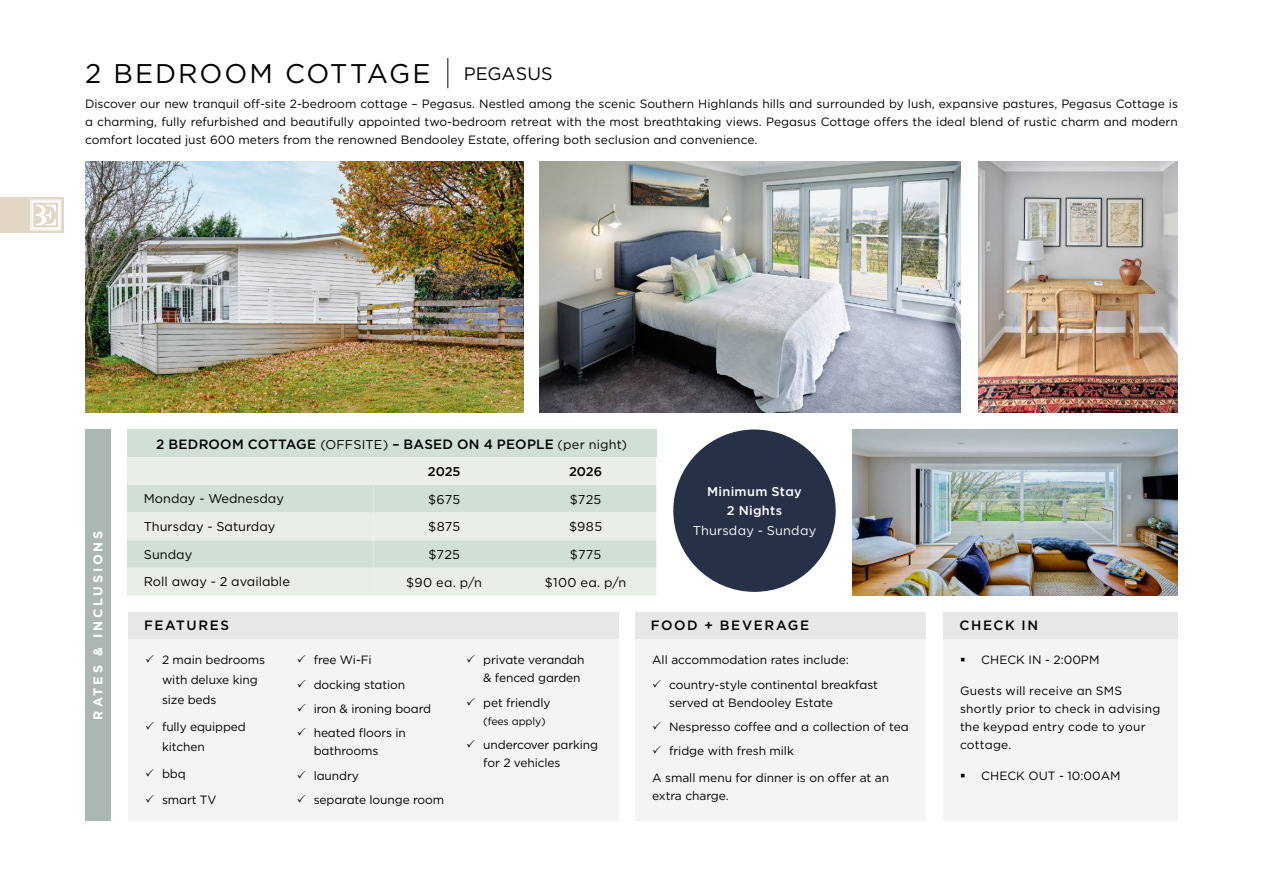
<style>
.page{position:relative;width:1263px;height:893px;background:#fff}
.page>*{position:absolute;margin:0;border:0;box-sizing:border-box;transform-origin:0 0}
.t1{font:27px "Gotham";letter-spacing:.07em;color:#000}
.t2{font:500 13.5px "Gotham";letter-spacing:.015em;color:#000}
.t3{font:500 13.5px "Gotham";letter-spacing:.12em;color:#000}
.t4{font:500 13.5px "Gotham";letter-spacing:.035em;color:#000}
.t5{font:12.75px "Gotham";color:#000}
.t6{font:500 12.75px/19.5px "Gotham";letter-spacing:.025em;color:#fff;text-align:center}
.t7{font:700 12.75px "Gotham";letter-spacing:.22em;color:#fff}
.t8{font:12.75px "Gotham";letter-spacing:.015em;color:#fff}
.t9{font:500 12.75px "Gotham";color:#000}
.t10{font:12px/18px "Gotham";letter-spacing:-.005em;color:#000}
.t11{font:12px/18px "Gotham";letter-spacing:.015em;color:#000}
.t12{font:10.5px "Gotham";letter-spacing:-.01em;color:#000}
.s1{font-size:18px}
.s2{font-weight:400;font-size:12.75px}
</style>
<div class="page">
<div style="left:635px;top:612px;width:291px;height:209px;background:#f5f4f2"></div>
<div style="left:635px;top:612px;width:291px;height:27px;background:#e6e7e8"></div>
<div style="left:943px;top:612px;width:235px;height:209px;background:#f5f4f2"></div>
<div style="left:943px;top:612px;width:235px;height:27px;background:#e6e7e8"></div>
<div style="left:85px;top:429px;width:26px;height:392px;background:#acb7b3"></div>
<div style="left:128px;top:612px;width:490px;height:209px;background:#f5f4f2"></div>
<div style="left:128px;top:612px;width:490px;height:27px;background:#e6e7e8"></div>
<div style="left:0;top:197px;width:64px;height:35px;background:#e2d6c5"></div>
<svg style="left:30px;top:200px;width:31px;height:30px"></svg>
<hr style="left:448px;top:58px;width:1px;height:30px;background:#000">
<div style="left:127px;top:430px;width:529px;height:27px;background:#d1e0d5"></div>
<svg style="left:127px;top:457px;width:529px;height:138px;background:#dfe8df"></svg>
<div style="left:673px;top:429px;width:163px;height:163px;background:#263147;border-radius:50%"></div>
<img style="left:978px;top:161px;width:200px;height:251px">
<img style="left:539px;top:161px;width:421px;height:251px">
<img style="left:85px;top:161px;width:438px;height:251px">
<img style="left:853px;top:430px;width:325px;height:165px">
<h1 class="t1" style="left:85px;top:56px;width:469px">2 BEDROOM COTTAGE <span class="s1">PEGASUS</span></h1>
<p class="t10" style="left:85px;top:95px;width:1094px;text-align:justify">Discover our new tranquil off-site 2-bedroom cottage – Pegasus. Nestled among the scenic Southern Highlands hills and surrounded by lush, expansive pastures, Pegasus Cottage is a charming, fully refurbished and beautifully appointed two-bedroom retreat with the most breathtaking views. Pegasus Cottage offers the ideal blend of rustic charm and modern comfort located just 600 meters from the renowned Bendooley Estate, offering both seclusion and convenience.</p>
<p class="t7" style="left:90px;top:720px;width:191px;rotate:-90deg">RATES &amp; INCLUSIONS</p>
<p class="t2" style="left:156px;top:435px;width:472px">2 BEDROOM COTTAGE <span class="s2">(OFFSITE)</span> – BASED ON 4 PEOPLE <span class="s2">(per night)</span></p>
<p class="t9" style="left:428px;top:463px;width:34px">2025</p>
<p class="t9" style="left:569px;top:463px;width:35px">2026</p>
<p class="t5" style="left:144px;top:490px;width:141px">Monday - Wednesday</p>
<p class="t5" style="left:428px;top:491px;width:34px">$675</p>
<p class="t5" style="left:570px;top:491px;width:33px">$725</p>
<p class="t5" style="left:144px;top:518px;width:133px">Thursday - Saturday</p>
<p class="t5" style="left:428px;top:519px;width:33px">$875</p>
<p class="t5" style="left:569px;top:519px;width:35px">$985</p>
<p class="t5" style="left:144px;top:546px;width:50px">Sunday</p>
<p class="t5" style="left:428px;top:546px;width:33px">$725</p>
<p class="t5" style="left:570px;top:546px;width:33px">$775</p>
<p class="t5" style="left:144px;top:573px;width:147px">Roll away - 2 available</p>
<p class="t5" style="left:406px;top:574px;width:77px">$90 ea. p/n</p>
<p class="t5" style="left:545px;top:574px;width:83px">$100 ea. p/n</p>
<p class="t3" style="left:144px;top:617px;width:87px">FEATURES</p>
<p class="t10" style="left:162px;top:650px;width:105px;line-height:20.1px;text-indent:-17px">✓ 2 main bedrooms with deluxe king size beds</p>
<p class="t10" style="left:162px;top:716px;width:85px;line-height:20.1px;text-indent:-17px">✓ fully equipped kitchen</p>
<p class="t10" style="left:145px;top:764px;width:42px">✓ bbq</p>
<p class="t10" style="left:145px;top:791px;width:73px">✓ smart TV</p>
<p class="t10" style="left:297px;top:651px;width:76px">✓ free Wi-Fi</p>
<p class="t10" style="left:297px;top:675px;width:110px">✓ docking station</p>
<p class="t10" style="left:297px;top:699px;width:136px">✓ iron &amp; ironing board</p>
<p class="t10" style="left:314px;top:724px;width:94px;text-indent:-17px">✓ heated floors in bathrooms</p>
<p class="t10" style="left:297px;top:766px;width:64px">✓ laundry</p>
<p class="t10" style="left:297px;top:791px;width:149px">✓ separate lounge room</p>
<p class="t10" style="left:483px;top:651px;width:103px;text-indent:-17px">✓ private verandah &amp; fenced garden</p>
<p class="t10" style="left:466px;top:693px;width:86px">✓ pet friendly</p>
<p class="t12" style="left:483px;top:714px;width:64px">(fees apply)</p>
<p class="t10" style="left:483px;top:735px;width:116px;text-indent:-17px">✓ undercover parking for 2 vehicles</p>
<p class="t6" style="left:707px;top:481px;width:96px">Minimum Stay<br>2 Nights</p>
<p class="t8" style="left:693px;top:522px;width:125px">Thursday - Sunday</p>
<p class="t3" style="left:651px;top:617px;width:160px">FOOD + BEVERAGE</p>
<p class="t10" style="left:652px;top:651px;width:198px">All accommodation rates include:</p>
<p class="t10" style="left:669px;top:675px;width:210px;text-indent:-17px">✓ country-style continental breakfast served at Bendooley Estate</p>
<p class="t10" style="left:652px;top:717px;width:258px">✓ Nespresso coffee and a collection of tea</p>
<p class="t10" style="left:652px;top:742px;width:143px">✓ fridge with fresh milk</p>
<p class="t10" style="left:652px;top:768px;width:238px">A small menu for dinner is on offer at an extra charge.</p>
<p class="t4" style="left:960px;top:617px;width:80px">CHECK IN</p>
<p class="t10" style="left:981px;top:651px;width:120px">CHECK IN - 2:00PM</p>
<p class="t11" style="left:960px;top:682px;width:202px">Guests will receive an SMS shortly prior to check in advising the keypad entry code to your cottage.</p>
<p class="t10" style="left:981px;top:766px;width:141px">CHECK OUT - 10:00AM</p>
</div>
